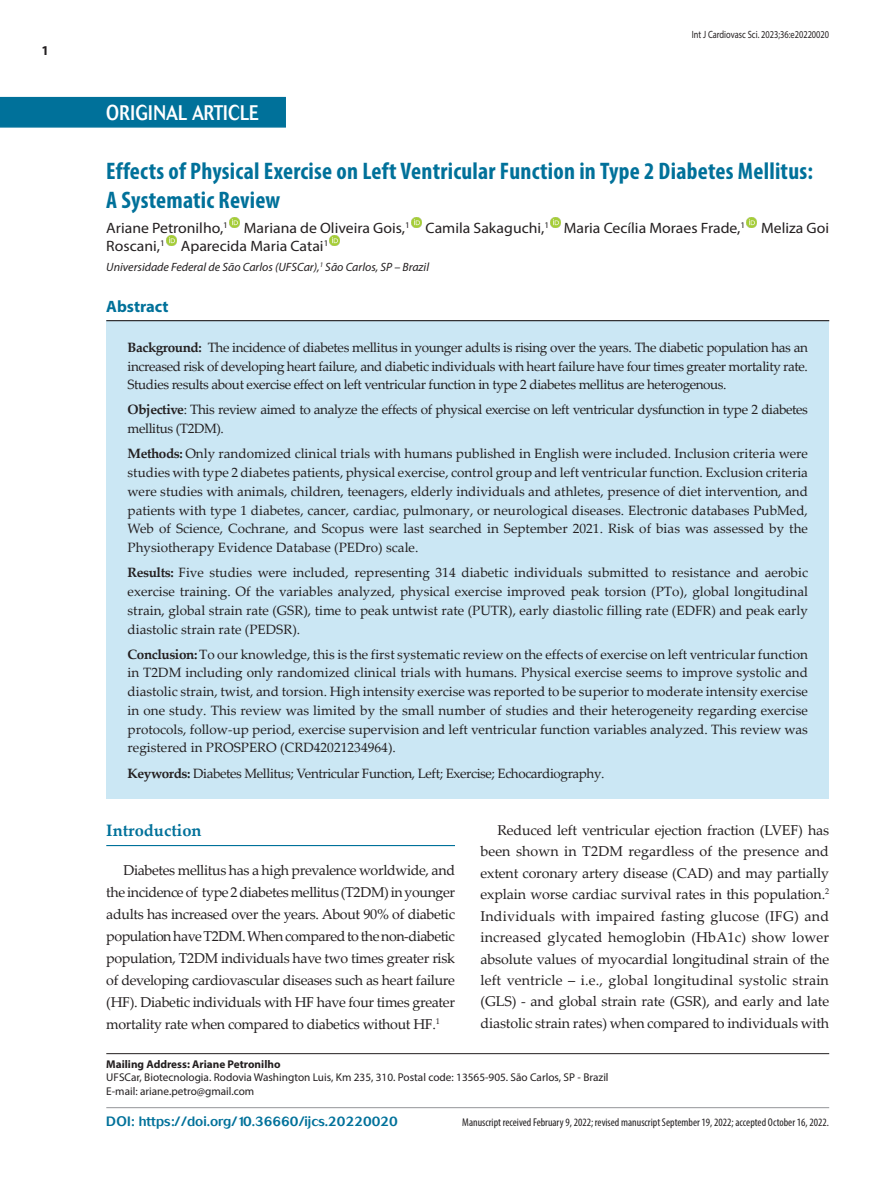
<style>
.page{position:relative;width:893px;height:1191px;background:#fff}
.page>*{position:absolute;margin:0;border:0;box-sizing:border-box;transform-origin:0 0}
._1_-_Titulo{font:700 condensed 24px/28.8px "Myriad Pro";letter-spacing:.01em;color:#00719a}
.t1{font:500 21px "Cosmos";letter-spacing:.02em;color:#fff;scale:.8 1}
._1_-_Titulo-materia{font:700 16.5px "Palatino Linotype";color:#00719a}
.t2{font:700 16.5px "Myriad Pro";color:#00719a}
._3_-_Autores{font:15px/18px "Myriad Pro";color:#231f20;scale:1.05 1}
._4_-_Texto-Basico{font:14.25px/21.5px "Palatino Linotype";letter-spacing:-.015em;color:#231f20;text-align:justify}
._8_-_Resumo-portugue{font:13.5px/18.8px "Palatino Linotype";letter-spacing:-.03em;color:#231f20;text-align:justify}
._6_-_DOI{font:500 13.5px "Cosmos";color:#00719a}
.t3{font:700 13.5px "Myriad Pro";color:#231f20}
._4_-_Instituicao{font:italic 12px "Myriad Pro";color:#231f20}
._5_-_Correspondencia{font:11.25px "Myriad Pro";color:#231f20}
._7_-_Artigo-recebido{font:condensed 11.25px "Myriad Pro";color:#231f20}
._5_-_Correspondencia-2{font:700 11.25px "Myriad Pro";color:#231f20}
.t4{font:10.5px "Myriad Pro";color:#231f20;scale:.8 1}
.s1{font-weight:700}
</style>
<div class="page">
<hr style="left:106px;top:845px;width:349px;height:1px;background:#00719a">
<div style="left:0;top:97px;width:286px;height:31px;background:#00719a"></div>
<svg style="left:229px;top:217px;width:10px;height:11px"></svg>
<svg style="left:411px;top:217px;width:10px;height:11px"></svg>
<svg style="left:550px;top:217px;width:11px;height:11px"></svg>
<svg style="left:746px;top:217px;width:11px;height:11px"></svg>
<svg style="left:166px;top:235px;width:10px;height:11px"></svg>
<svg style="left:330px;top:235px;width:10px;height:11px"></svg>
<hr style="left:106px;top:1053px;width:723px;height:1px;background:#231f20">
<hr style="left:106px;top:1107px;width:723px;height:1px;background:#939598">
<div style="left:106px;top:321px;width:723px;height:478px;background:#cbe7f4"></div>
<hr style="left:106px;top:320px;width:723px;height:1px;background:#231f20">
<p class="t3" style="left:41px;top:42px;width:9px">1</p>
<h2 class="t1" style="left:106px;top:100px;width:192px">ORIGINAL ARTICLE</h2>
<p class="t4" style="left:692px;top:28px;width:173px">Int J Cardiovasc Sci. 2023;36:e20220020</p>
<p class="_1_-_Titulo" style="left:106px;top:156px;width:708px">Effects of Physical Exercise on Left Ventricular Function in Type 2 Diabetes Mellitus:<br>A Systematic Review</p>
<p class="_3_-_Autores" style="left:106px;top:218px;width:690px">Ariane Petronilho,<sup>1</sup> Mariana de Oliveira Gois,<sup>1</sup> Camila Sakaguchi,<sup>1</sup> Maria Cecília Moraes Frade,<sup>1</sup> Meliza Goi<br>Roscani,<sup>1</sup> Aparecida Maria Catai<sup>1</sup></p>
<p class="_4_-_Instituicao" style="left:106px;top:260px;width:324px">Universidade Federal de São Carlos (UFSCar),<sup>1</sup> São Carlos, SP – Brazil</p>
<p class="t2" style="left:106px;top:296px;width:64px">Abstract</p>
<p class="_8_-_Resumo-portugue" style="left:128px;top:337px;width:682px"><span class="s1">Background:</span> The incidence of diabetes mellitus in younger adults is rising over the years. The diabetic population has an increased risk of developing heart failure, and diabetic individuals with heart failure have four times greater mortality rate.<br>Studies results about exercise effect on left ventricular function in type 2 diabetes mellitus are heterogenous.</p>
<p class="_8_-_Resumo-portugue" style="left:128px;top:400px;width:682px"><span class="s1">Objective</span>: This review aimed to analyze the effects of physical exercise on left ventricular dysfunction in type 2 diabetes mellitus (T2DM).</p>
<p class="_8_-_Resumo-portugue" style="left:128px;top:444px;width:682px"><span class="s1">Methods:</span> Only randomized clinical trials with humans published in English were included. Inclusion criteria were studies with type 2 diabetes patients, physical exercise, control group and left ventricular function. Exclusion criteria were studies with animals, children, teenagers, elderly individuals and athletes, presence of diet intervention, and patients with type 1 diabetes, cancer, cardiac, pulmonary, or neurological diseases. Electronic databases PubMed, Web of Science, Cochrane, and Scopus were last searched in September 2021. Risk of bias was assessed by the Physiotherapy Evidence Database (PEDro) scale.</p>
<p class="_8_-_Resumo-portugue" style="left:128px;top:563px;width:682px"><span class="s1">Results:</span> Five studies were included, representing 314 diabetic individuals submitted to resistance and aerobic exercise training. Of the variables analyzed, physical exercise improved peak torsion (PTo), global longitudinal strain, global strain rate (GSR), time to peak untwist rate (PUTR), early diastolic filling rate (EDFR) and peak early diastolic strain rate (PEDSR).</p>
<p class="_8_-_Resumo-portugue" style="left:128px;top:644px;width:682px"><span class="s1">Conclusion:</span> To our knowledge, this is the first systematic review on the effects of exercise on left ventricular function in T2DM including only randomized clinical trials with humans. Physical exercise seems to improve systolic and diastolic strain, twist, and torsion. High intensity exercise was reported to be superior to moderate intensity exercise in one study. This review was limited by the small number of studies and their heterogeneity regarding exercise protocols, follow-up period, exercise supervision and left ventricular function variables analyzed. This review was registered in PROSPERO (CRD42021234964).</p>
<p class="_8_-_Resumo-portugue" style="left:128px;top:763px;width:478px"><span class="s1">Keywords:</span> Diabetes Mellitus; Ventricular Function, Left; Exercise; Echocardiography.</p>
<p class="_1_-_Titulo-materia" style="left:106px;top:819px;width:97px">Introduction</p>
<p class="_4_-_Texto-Basico" style="left:106px;top:859px;width:350px;line-height:21.9px;text-indent:17px">Diabetes mellitus has a high prevalence worldwide, and the incidence of type 2 diabetes mellitus (T2DM) in younger adults has increased over the years. About 90% of diabetic population have T2DM. When compared to the non-diabetic population, T2DM individuals have two times greater risk of developing cardiovascular diseases such as heart failure (HF). Diabetic individuals with HF have four times greater mortality rate when compared to diabetics without HF.<sup>1</sup></p>
<p class="_4_-_Texto-Basico" style="left:480px;top:818px;width:350px;text-indent:17px">Reduced left ventricular ejection fraction (LVEF) has been shown in T2DM regardless of the presence and extent coronary artery disease (CAD) and may partially explain worse cardiac survival rates in this population.<sup>2<br></sup>Individuals with impaired fasting glucose (IFG) and increased glycated hemoglobin (HbA1c) show lower absolute values of myocardial longitudinal strain of the left ventricle – i.e., global longitudinal systolic strain (GLS) - and global strain rate (GSR), and early and late diastolic strain rates) when compared to individuals with</p>
<p class="_5_-_Correspondencia-2" style="left:106px;top:1056px;width:176px">Mailing Address: Ariane Petronilho</p>
<p class="_5_-_Correspondencia" style="left:106px;top:1070px;width:504px">UFSCar, Biotecnologia. Rodovia Washington Luis, Km 235, 310. Postal code: 13565-905. São Carlos, SP - Brazil</p>
<p class="_5_-_Correspondencia" style="left:106px;top:1083px;width:149px">E-mail: ariane.petro@gmail.com</p>
<p class="_7_-_Artigo-recebido" style="left:462px;top:1115px;width:368px">Manuscript received February 9, 2022; revised manuscript September 19, 2022; accepted October 16, 2022.</p>
<p class="_6_-_DOI" style="left:106px;top:1113px;width:293px">DOI: https://doi.org/10.36660/ijcs.20220020</p>
</div>
